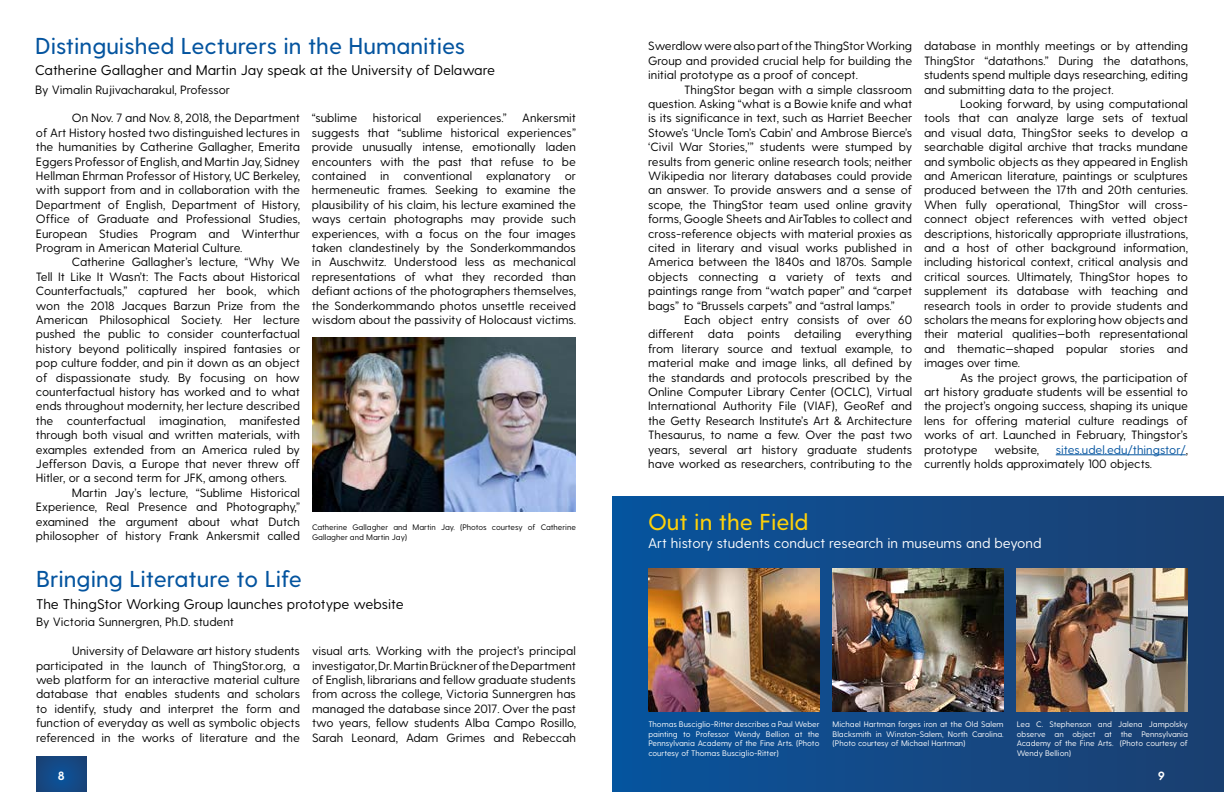
<style>
.page{position:relative;width:1224px;height:792px;background:#fff}
.page>*{position:absolute;margin:0;border:0;box-sizing:border-box;transform-origin:0 0}
.t1{font:500 23px "Greycliff CF";color:#04549f}
.t2{font:500 23px "Greycliff CF";color:#fed109}
.t3{font:14px "Greycliff CF";color:#000}
.t4{font:14px "Greycliff CF";color:#fff}
.t5{font:12px/14.4px "Greycliff CF";color:#000;text-align:justify}
.t6{font:700 12px "Greycliff CF";color:#fff}
.t7{font:8px/9.6px "Greycliff CF";color:#fff;text-align:justify}
.t8{font:8px/9.6px "Greycliff CF";color:#000}
.s1{color:#04549f}
</style>
<div class="page">
<div style="left:612px;top:497px;width:612px;height:295px;background:linear-gradient(to right,#0a549d,#1c3f6f)"></div>
<img style="left:649px;top:569px;width:171px;height:143px">
<img style="left:833px;top:569px;width:171px;height:143px">
<img style="left:1017px;top:569px;width:171px;height:143px">
<svg style="left:36px;top:756px;width:50px;height:36px;background:#134885"></svg>
<img style="left:312px;top:337px;width:264px;height:174px">
<hr style="left:1056px;top:454px;width:130px;height:1px;background:#04549f">
<h1 class="t1" style="left:35px;top:33px;width:432px">Distinguished Lecturers in the Humanities</h1>
<p class="t3" style="left:35px;top:62px;width:461px">Catherine Gallagher and Martin Jay speak at the University of Delaware</p>
<p class="t5" style="left:35px;top:82px;width:196px">By Vimalin Rujivacharakul, Professor</p>
<p class="t5" style="left:36px;top:111px;width:266px;text-indent:36px">On Nov. 7 and Nov. 8, 2018, the Department of Art History hosted two distinguished lectures in the humanities by Catherine Gallagher, Emerita Eggers Professor of English, and Martin Jay, Sidney Hellman Ehrman Professor of History, UC Berkeley, with support from and in collaboration with the Department of English, Department of History, Office of Graduate and Professional Studies, European Studies Program and Winterthur Program in American Material Culture.</p>
<p class="t5" style="left:36px;top:255px;width:266px;text-indent:36px">Catherine Gallagher’s lecture, “Why We Tell It Like It Wasn’t: The Facts about Historical Counterfactuals,” captured her book, which won the 2018 Jacques Barzun Prize from the American Philosophical Society. Her lecture pushed the public to consider counterfactual history beyond politically inspired fantasies or pop culture fodder, and pin it down as an object of dispassionate study. By focusing on how counterfactual history has worked and to what ends throughout modernity, her lecture described the counterfactual imagination, manifested through both visual and written materials, with examples extended from an America ruled by Jefferson Davis, a Europe that never threw off Hitler, or a second term for JFK, among others.</p>
<p class="t5" style="left:36px;top:486px;width:266px;text-indent:36px">Martin Jay’s lecture, “Sublime Historical Experience, Real Presence and Photography,” examined the argument about what Dutch philosopher of history Frank Ankersmit called</p>
<p class="t5" style="left:312px;top:111px;width:266px;text-indent:210px">Ankersmit suggests that “sublime historical experiences” provide unusually intense, emotionally laden encounters with the past that refuse to be contained in conventional explanatory or hermeneutic frames. Seeking to examine the plausibility of his claim, his lecture examined the ways certain photographs may provide such experiences, with a focus on the four images taken clandestinely by the Sonderkommandos in Auschwitz. Understood less as mechanical representations of what they recorded than defiant actions of the photographers themselves, the Sonderkommando photos unsettle received wisdom about the passivity of Holocaust victims.</p>
<p class="t5" style="left:312px;top:111px;width:47px">“sublime</p>
<p class="t5" style="left:373px;top:111px;width:50px">historical</p>
<p class="t5" style="left:437px;top:111px;width:71px">experiences.”</p>
<p class="t8" style="left:312px;top:523px;width:266px">Catherine Gallagher and Martin Jay. (Photos courtesy of Catherine<br>Gallagher and Martin Jay)</p>
<h1 class="t1" style="left:36px;top:566px;width:267px">Bringing Literature to Life</h1>
<p class="t3" style="left:36px;top:596px;width:369px">The ThingStor Working Group launches prototype website</p>
<p class="t5" style="left:36px;top:615px;width:199px">By Victoria Sunnergren, Ph.D. student</p>
<p class="t5" style="left:36px;top:644px;width:266px;text-indent:36px">University of Delaware art history students participated in the launch of ThingStor.org, a web platform for an interactive material culture database that enables students and scholars to identify, study and interpret the form and function of everyday as well as symbolic objects referenced in the works of literature and the</p>
<p class="t5" style="left:312px;top:644px;width:266px">visual arts. Working with the project’s principal investigator, Dr. Martin Brückner of the Department of English, librarians and fellow graduate students from across the college, Victoria Sunnergren has managed the database since 2017. Over the past two years, fellow students Alba Campo Rosillo, Sarah Leonard, Adam Grimes and Rebeccah</p>
<p class="t5" style="left:648px;top:39px;width:266px">Swerdlow were also part of the ThingStor Working Group and provided crucial help for building the initial prototype as a proof of concept.</p>
<p class="t5" style="left:648px;top:82px;width:266px;text-indent:36px">ThingStor began with a simple classroom question. Asking “what is a Bowie knife and what is its significance in text, such as Harriet Beecher Stowe’s ‘Uncle Tom’s Cabin’ and Ambrose Bierce’s ‘Civil War Stories,’” students were stumped by results from generic online research tools; neither Wikipedia nor literary databases could provide an answer. To provide answers and a sense of scope, the ThingStor team used online gravity forms, Google Sheets and AirTables to collect and cross-reference objects with material proxies as cited in literary and visual works published in America between the 1840s and 1870s. Sample objects connecting a variety of texts and paintings range from “watch paper” and “carpet bags” to “Brussels carpets” and “astral lamps.”</p>
<p class="t5" style="left:648px;top:313px;width:266px;text-indent:36px">Each object entry consists of over 60 different data points detailing everything from literary source and textual example, to material make and image links, all defined by the standards and protocols prescribed by the Online Computer Library Center (OCLC), Virtual International Authority File (VIAF), GeoRef and the Getty Research Institute’s Art &amp; Architecture Thesaurus, to name a few. Over the past two years, several art history graduate students have worked as researchers, contributing to the</p>
<p class="t5" style="left:924px;top:39px;width:266px">database in monthly meetings or by attending ThingStor “datathons.” During the datathons, students spend multiple days researching, editing and submitting data to the project.</p>
<p class="t5" style="left:924px;top:97px;width:266px;text-indent:36px">Looking forward, by using computational tools that can analyze large sets of textual and visual data, ThingStor seeks to develop a searchable digital archive that tracks mundane and symbolic objects as they appeared in English and American literature, paintings or sculptures produced between the 17th and 20th centuries.<br>When fully operational, ThingStor will cross&shy;connect object references with vetted object descriptions, historically appropriate illustrations, and a host of other background information, including historical context, critical analysis and critical sources. Ultimately, ThingStor hopes to supplement its database with teaching and research tools in order to provide students and scholars the means for exploring how objects and their material qualities—both representational and thematic—shaped popular stories and images over time.</p>
<p class="t5" style="left:924px;top:370px;width:266px;text-indent:36px">As the project grows, the participation of art history graduate students will be essential to the project’s ongoing success, shaping its unique lens for offering material culture readings of works of art. Launched in February, Thingstor’s prototype</p>
<p class="t5" style="left:924px;top:442px;width:266px;text-indent:132px"><span class="s1">sites.udel.edu/thingstor/</span>, currently holds approximately 100 objects.</p>
<p class="t5" style="left:994px;top:442px;width:46px">website,</p>
<h1 class="t2" style="left:648px;top:508px;width:162px">Out in the Field</h1>
<p class="t4" style="left:648px;top:535px;width:395px">Art history students conduct research in museums and beyond</p>
<p class="t7" style="left:648px;top:720px;width:173px">Thomas Busciglio-Ritter describes a Paul Weber painting to Professor Wendy Bellion at the Pennsylvania Academy of the Fine Arts. (Photo courtesy of Thomas Busciglio-Ritter)</p>
<p class="t7" style="left:833px;top:720px;width:173px">Michael Hartman forges iron at the Old Salem Blacksmith in Winston-Salem, North Carolina. (Photo courtesy of Michael Hartman)</p>
<p class="t7" style="left:1017px;top:720px;width:173px">Lea C. Stephenson and Jalena Jampolsky observe an object at the Pennsylvania Academy of the Fine Arts. (Photo courtesy of Wendy Bellion)</p>
<p class="t6" style="left:58px;top:769px;width:8px">8</p>
<p class="t6" style="left:1158px;top:769px;width:8px">9</p>
</div>
